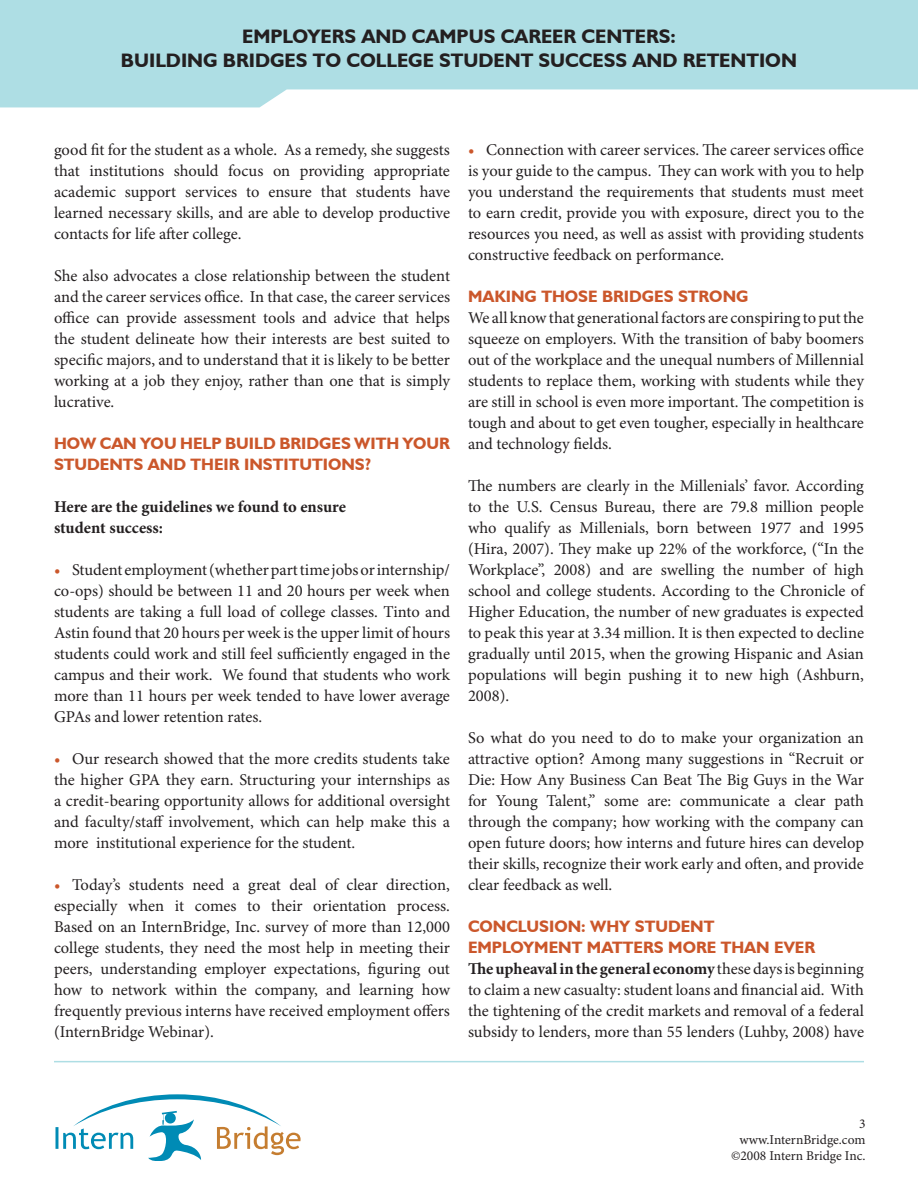
<style>
.page{position:relative;width:918px;height:1188px;background:#fff}
.page>*{position:absolute;margin:0;border:0;box-sizing:border-box;transform-origin:0 0}
.t1{font:700 19.5px/23.4px "Humanist 521 BT";color:#231f20;text-align:center}
.t2{font:16.5px/21px "Minion Pro";letter-spacing:-.005em;color:#231f20;text-align:justify}
.t3{font:700 16.5px/21px "Humanist 521 BT";color:#cb572b}
.t4{font:700 16.5px/21px "Minion Pro";color:#231f20}
.t5{font:13.5px/16.2px "Minion Pro";color:#231f20;text-align:right}
.s1{color:#cb572b}
.s2{font-weight:700}
</style>
<div class="page">
<svg style="left:0;top:0;width:918px;height:107px;background:#b7e1e7"></svg>
<svg style="left:56px;top:1094px;width:244px;height:67px"></svg>
<hr style="left:54px;top:1061px;width:810px;height:1px;background:#aedee4">
<p class="t1" style="left:121px;top:25px;width:678px">EMPLOYERS AND CAMPUS CAREER CENTERS:<br>BUILDING BRIDGES TO COLLEGE STUDENT SUCCESS AND RETENTION</p>
<p class="t2" style="left:54px;top:140px;width:398px">good fit for the student as a whole. As a remedy, she suggests that institutions should focus on providing appropriate academic support services to ensure that students have learned necessary skills, and are able to develop productive contacts for life after college.</p>
<p class="t2" style="left:54px;top:266px;width:398px">She also advocates a close relationship between the student and the career services office. In that case, the career services office can provide assessment tools and advice that helps the student delineate how their interests are best suited to specific majors, and to understand that it is likely to be better working at a job they enjoy, rather than one that is simply lucrative.</p>
<p class="t3" style="left:54px;top:433px;width:397px">HOW CAN YOU HELP BUILD BRIDGES WITH YOUR<br>STUDENTS AND THEIR INSTITUTIONS?</p>
<p class="t4" style="left:54px;top:497px;width:294px">Here are the guidelines we found to ensure student success:</p>
<p class="t2" style="left:54px;top:560px;width:398px"><span class="s1">•</span> Student employment (whether part time jobs or internship/ co-ops) should be between 11 and 20 hours per week when students are taking a full load of college classes. Tinto and Astin found that 20 hours per week is the upper limit of hours students could work and still feel sufficiently engaged in the campus and their work. We found that students who work more than 11 hours per week tended to have lower average GPAs and lower retention rates.</p>
<p class="t2" style="left:54px;top:749px;width:398px"><span class="s1">•</span> Our research showed that the more credits students take the higher GPA they earn. Structuring your internships as a credit-bearing opportunity allows for additional oversight and faculty/staff involvement, which can help make this a more institutional experience for the student.</p>
<p class="t2" style="left:54px;top:875px;width:398px"><span class="s1">•</span> Today’s students need a great deal of clear direction, especially when it comes to their orientation process.<br>Based on an InternBridge, Inc. survey of more than 12,000 college students, they need the most help in meeting their peers, understanding employer expectations, figuring out how to network within the company, and learning how frequently previous interns have received employment offers (InternBridge Webinar).</p>
<p class="t2" style="left:468px;top:140px;width:398px"><span class="s1">•</span> Connection with career services. The career services office is your guide to the campus. They can work with you to help you understand the requirements that students must meet to earn credit, provide you with exposure, direct you to the resources you need, as well as assist with providing students constructive feedback on performance.</p>
<p class="t3" style="left:468px;top:286px;width:282px">MAKING THOSE BRIDGES STRONG</p>
<p class="t2" style="left:468px;top:308px;width:398px">We all know that generational factors are conspiring to put the squeeze on employers. With the transition of baby boomers out of the workplace and the unequal numbers of Millennial students to replace them, working with students while they are still in school is even more important. The competition is tough and about to get even tougher, especially in healthcare and technology fields.</p>
<p class="t2" style="left:468px;top:476px;width:398px">The numbers are clearly in the Millenials’ favor. According to the U.S. Census Bureau, there are 79.8 million people who qualify as Millenials, born between 1977 and 1995 (Hira, 2007). They make up 22% of the workforce, (“In the Workplace”, 2008) and are swelling the number of high school and college students. According to the Chronicle of Higher Education, the number of new graduates is expected to peak this year at 3.34 million. It is then expected to decline gradually until 2015, when the growing Hispanic and Asian populations will begin pushing it to new high (Ashburn, 2008).</p>
<p class="t2" style="left:468px;top:728px;width:398px">So what do you need to do to make your organization an attractive option? Among many suggestions in “Recruit or Die: How Any Business Can Beat The Big Guys in the War for Young Talent,” some are: communicate a clear path through the company; how working with the company can open future doors; how interns and future hires can develop their skills, recognize their work early and often, and provide clear feedback as well.</p>
<p class="t3" style="left:468px;top:916px;width:349px">CONCLUSION: WHY STUDENT<br>EMPLOYMENT MATTERS MORE THAN EVER</p>
<p class="t2" style="left:468px;top:959px;width:398px"><span class="s2">The upheaval in the general economy</span> these days is beginning to claim a new casualty: student loans and financial aid. With the tightening of the credit markets and removal of a federal subsidy to lenders, more than 55 lenders (Luhby, 2008) have</p>
<p class="t5" style="left:731px;top:1116px;width:136px">3 www.InternBridge.com ©2008 Intern Bridge Inc.</p>
</div>
